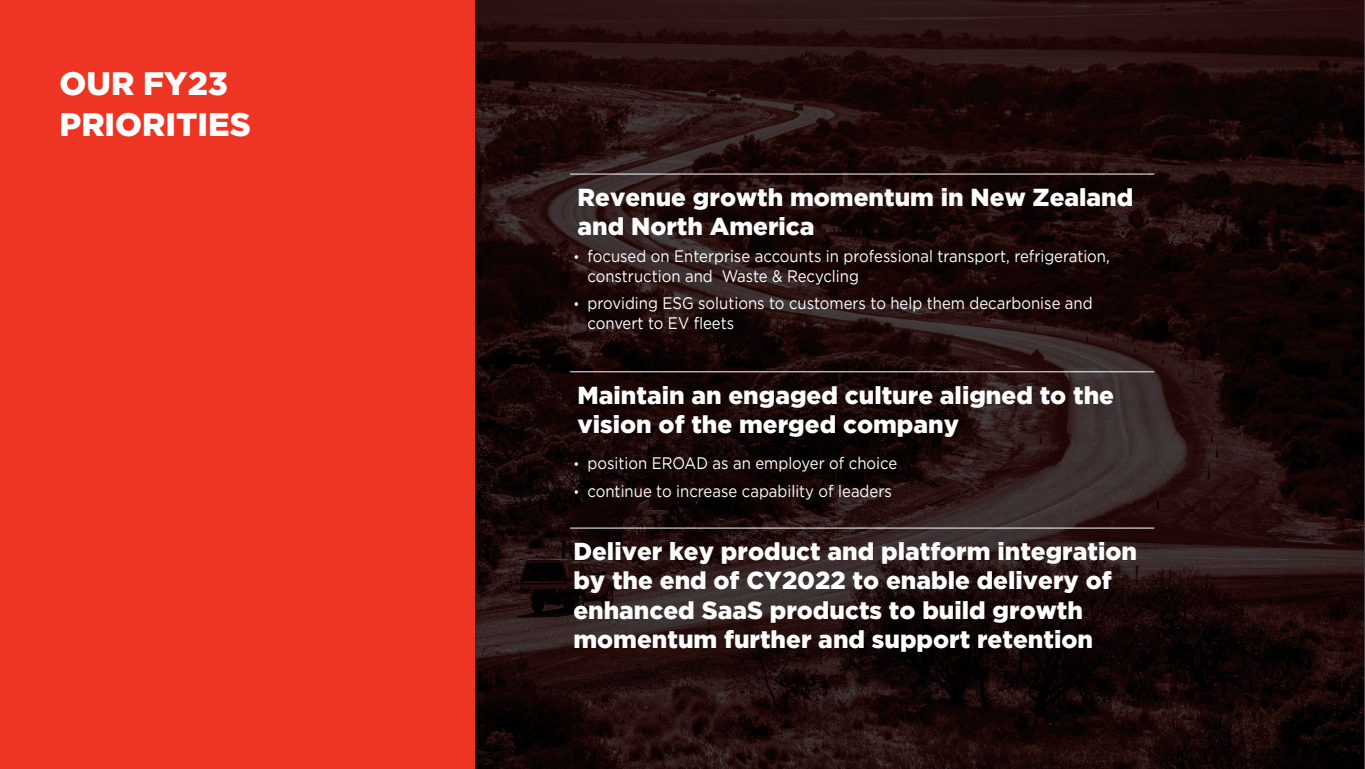
<style>
.page{position:relative;width:1365px;height:769px;background:#fff}
.page>*{position:absolute;margin:0;border:0;box-sizing:border-box;transform-origin:0 0}
.t1{font:900 32.38px/41.1px "Gotham";color:#fff}
.t2{font:900 24.5px/29.4px "Gotham";color:#fff}
.t3{font:16.62px/19.9px "Gotham";color:#fff;scale:.9 1}
.s1{font-size:14px}
</style>
<div class="page">
<img style="left:474px;top:0;width:889px;height:769px">
<hr style="left:570px;top:174px;width:584px;height:1px;background:#fff">
<hr style="left:570px;top:371px;width:584px;height:1px;background:#fff">
<hr style="left:570px;top:528px;width:584px;height:1px;background:#fff">
<div style="left:0;top:0;width:474px;height:769px;background:#ee3524"></div>
<h1 class="t1" style="left:60px;top:63px;width:193px">OUR FY23<br>PRIORITIES</h1>
<p class="t2" style="left:577px;top:182px;width:557px">Revenue growth momentum in New Zealand and North America</p>
<p class="t3" style="left:587px;top:246px;width:581px;text-indent:-14px"><span class="s1">•</span> focused on Enterprise accounts in professional transport, refrigeration, construction and Waste &amp; Recycling</p>
<p class="t3" style="left:587px;top:293px;width:563px;text-indent:-14px"><span class="s1">•</span> providing ESG solutions to customers to help them decarbonise and convert to EV fleets</p>
<p class="t2" style="left:577px;top:380px;width:538px">Maintain an engaged culture aligned to the vision of the merged company</p>
<p class="t3" style="left:573px;top:453px;width:361px"><span class="s1">•</span> position EROAD as an employer of choice</p>
<p class="t3" style="left:573px;top:481px;width:355px"><span class="s1">•</span> continue to increase capability of leaders</p>
<p class="t2" style="left:573px;top:536px;width:565px">Deliver key product and platform integration by the end of CY2022 to enable delivery of enhanced SaaS products to build growth momentum further and support retention</p>
</div>
